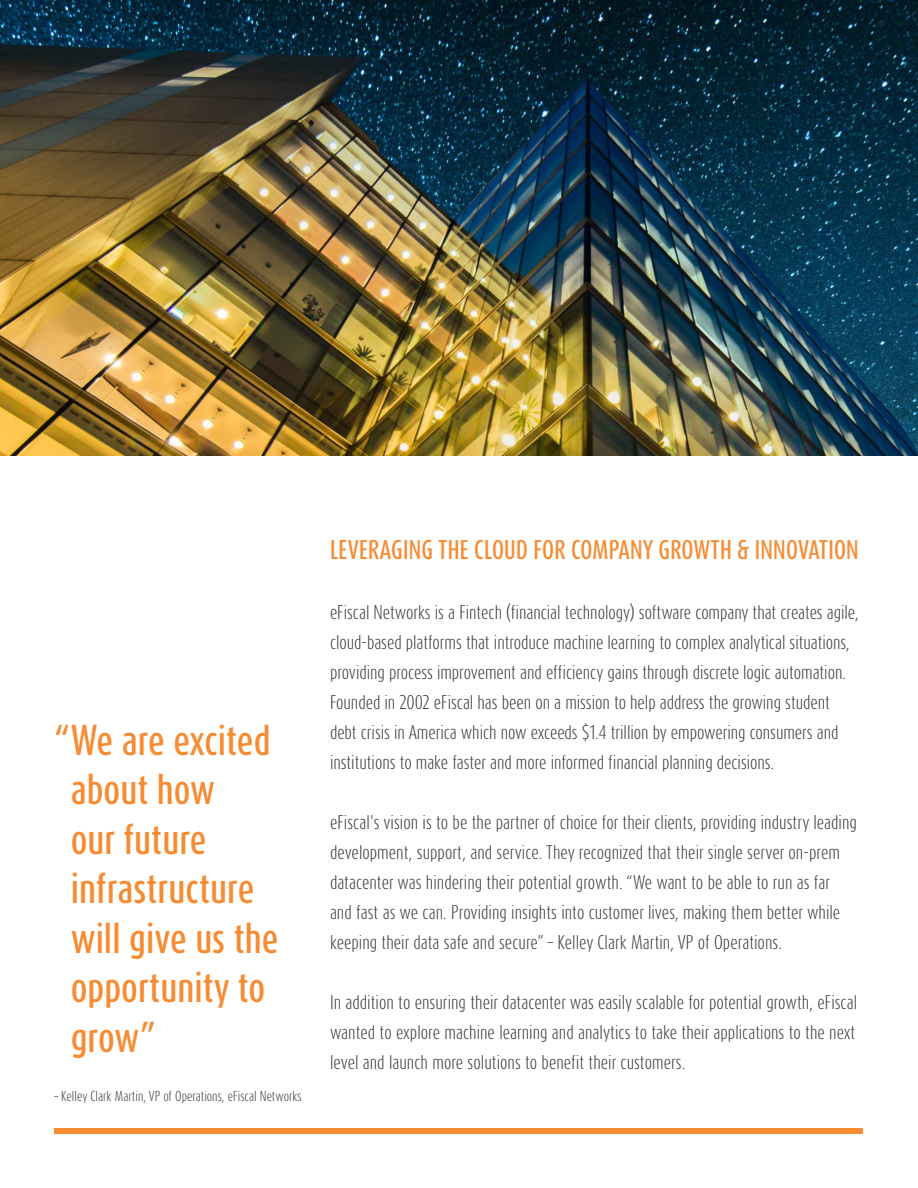
<style>
.page{position:relative;width:918px;height:1188px;background:#fff}
.page>*{position:absolute;margin:0;border:0;box-sizing:border-box;transform-origin:0 0}
.t1{font:500 36px/49.5px "Dax Compact Pro";color:#f68b32}
.t2{font:500 22.5px "Dax Compact Pro";letter-spacing:.01em;color:#f68b32}
.t3{font:300 16.5px/30px "Dax Compact Pro";letter-spacing:-.005em;color:#2f3333}
.t4{font:300 12px "Dax Compact Pro";color:#2f3333}
</style>
<div class="page">
<div style="left:55px;top:1128px;width:808px;height:6px;background:#f68b32"></div>
<img style="left:0;top:1px;width:918px;height:454px">
<p class="t1" style="left:71px;top:715px;width:209px;text-indent:-17px">“We are excited about how<br>our future infrastructure will give us the opportunity to grow”</p>
<p class="t4" style="left:54px;top:1089px;width:249px">– Kelley Clark Martin, VP of Operations, eFiscal Networks</p>
<p class="t2" style="left:330px;top:535px;width:530px">LEVERAGING THE CLOUD FOR COMPANY GROWTH &amp; INNOVATION</p>
<p class="t3" style="left:330px;top:597px;width:530px">eFiscal Networks is a Fintech (financial technology) software company that creates agile, cloud-based platforms that introduce machine learning to complex analytical situations, providing process improvement and efficiency gains through discrete logic automation.<br>Founded in 2002 eFiscal has been on a mission to help address the growing student debt crisis in America which now exceeds $1.4 trillion by empowering consumers and institutions to make faster and more informed financial planning decisions.</p>
<p class="t3" style="left:330px;top:807px;width:528px">eFiscal's vision is to be the partner of choice for their clients, providing industry leading development, support, and service. They recognized that their single server on-prem datacenter was hindering their potential growth. “We want to be able to run as far<br>and fast as we can. Providing insights into customer lives, making them better while keeping their data safe and secure” – Kelley Clark Martin, VP of Operations.</p>
<p class="t3" style="left:330px;top:987px;width:529px;text-align:justify">In addition to ensuring their datacenter was easily scalable for potential growth, eFiscal wanted to explore machine learning and analytics to take their applications to the next level and launch more solutions to benefit their customers.</p>
</div>
